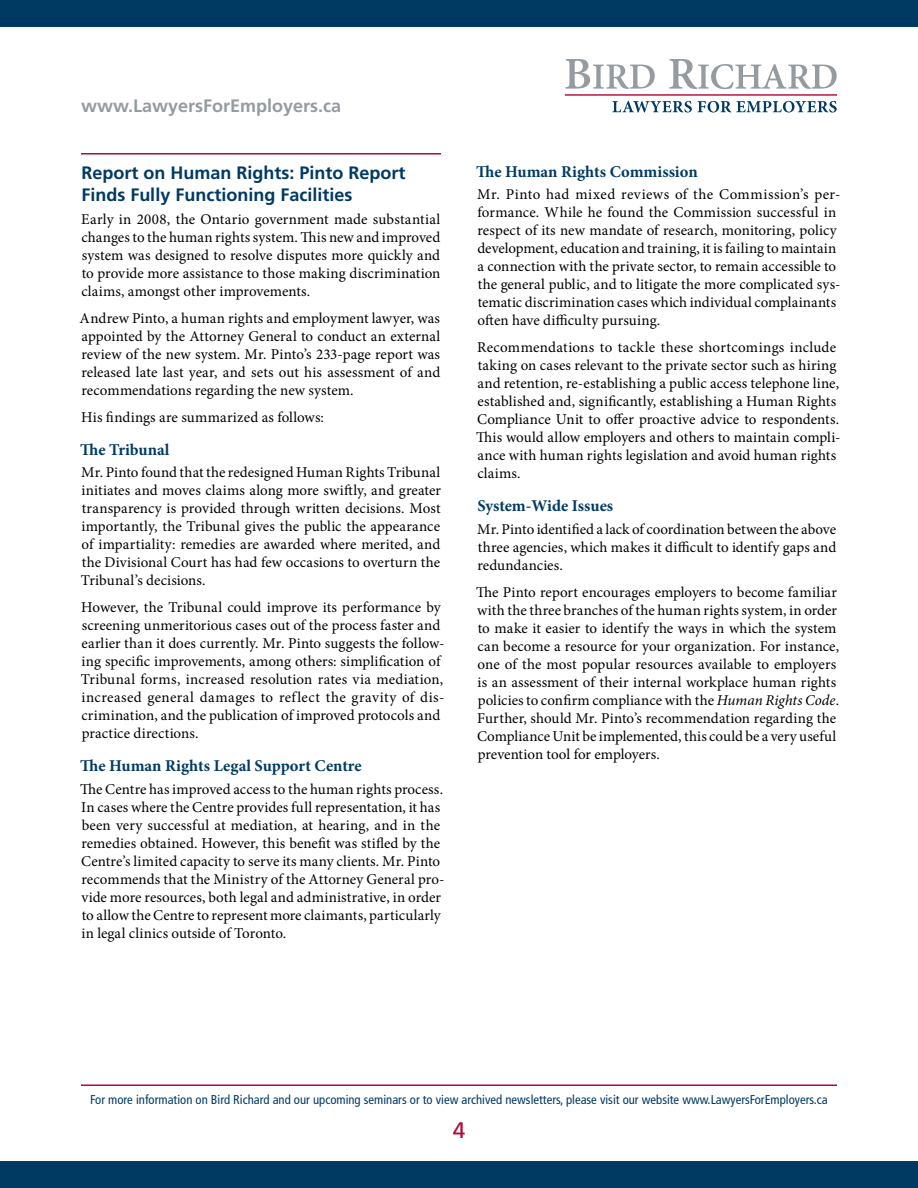
<style>
.page{position:relative;width:918px;height:1188px;background:#fff}
.page>*{position:absolute;margin:0;border:0;box-sizing:border-box;transform-origin:0 0}
.t1{font:22.5px "Frutiger";color:#b50938}
.t2{font:700 18px/22.5px "Frutiger";color:#003a63}
.t3{font:700 18px "Frutiger";color:#949ca1}
.t4{font:700 16.5px "Minion Pro";color:#003a63}
.t5{font:15px/18px "Minion Pro";letter-spacing:.005em;color:#000}
.t6{font:condensed 12.75px "Frutiger";color:#003a63}
.s1{font-style:italic}
</style>
<div class="page">
<hr style="left:81px;top:1084px;width:756px;height:2px;background:#b50938">
<div style="left:0;top:1161px;width:918px;height:27px;background:#003a63"></div>
<svg style="left:565px;top:59px;width:90px;height:30px"></svg>
<svg style="left:669px;top:59px;width:168px;height:30px"></svg>
<svg style="left:612px;top:101px;width:80px;height:11px"></svg>
<svg style="left:698px;top:101px;width:139px;height:11px"></svg>
<hr style="left:565px;top:94px;width:272px;height:2px;background:#b50938">
<div style="left:0;top:0;width:918px;height:27px;background:#003a63"></div>
<hr style="left:81px;top:153px;width:360px;height:2px;background:#b50938">
<p class="t3" style="left:81px;top:95px;width:262px">www.LawyersForEmployers.ca</p>
<p class="t2" style="left:81px;top:161px;width:326px">Report on Human Rights: Pinto Report<br>Finds Fully Functioning Facilities</p>
<p class="t5" style="left:81px;top:210px;width:361px;text-align:justify">Early in 2008, the Ontario government made substantial changes to the human rights system. This new and improved system was designed to resolve disputes more quickly and to provide more assistance to those making discrimination claims, amongst other improvements.</p>
<p class="t5" style="left:80px;top:309px;width:362px;text-align:justify">Andrew Pinto, a human rights and employment lawyer, was appointed by the Attorney General to conduct an external review of the new system. Mr. Pinto’s 233-page report was released late last year, and sets out his assessment of and recommendations regarding the new system.</p>
<p class="t5" style="left:81px;top:408px;width:244px">His findings are summarized as follows:</p>
<p class="t4" style="left:80px;top:438px;width:91px">The Tribunal</p>
<p class="t5" style="left:81px;top:463px;width:362px;text-align:justify">Mr. Pinto found that the redesigned Human Rights Tribunal initiates and moves claims along more swiftly, and greater transparency is provided through written decisions. Most importantly, the Tribunal gives the public the appearance of impartiality: remedies are awarded where merited, and the Divisional Court has had few occasions to overturn the Tribunal’s decisions.</p>
<p class="t5" style="left:81px;top:598px;width:365px">However, the Tribunal could improve its performance by screening unmeritorious cases out of the process faster and earlier than it does currently. Mr. Pinto suggests the follow&shy;ing specific improvements, among others: simplification of Tribunal forms, increased resolution rates via mediation, increased general damages to reflect the gravity of dis&shy;crimination, and the publication of improved protocols and practice directions.</p>
<p class="t4" style="left:80px;top:754px;width:283px">The Human Rights Legal Support Centre</p>
<p class="t5" style="left:80px;top:780px;width:366px">The Centre has improved access to the human rights process.<br>In cases where the Centre provides full representation, it has been very successful at mediation, at hearing, and in the remedies obtained. However, this benefit was stifled by the Centre’s limited capacity to serve its many clients. Mr. Pinto recommends that the Ministry of the Attorney General pro&shy;vide more resources, both legal and administrative, in order to allow the Centre to represent more claimants, particularly in legal clinics outside of Toronto.</p>
<p class="t4" style="left:476px;top:160px;width:223px">The Human Rights Commission</p>
<p class="t5" style="left:477px;top:186px;width:365px">Mr. Pinto had mixed reviews of the Commission’s per&shy;formance. While he found the Commission successful in respect of its new mandate of research, monitoring, policy development, education and training, it is failing to maintain a connection with the private sector, to remain accessible to the general public, and to litigate the more complicated sys&shy;tematic discrimination cases which individual complainants often have difficulty pursuing.</p>
<p class="t5" style="left:476px;top:339px;width:366px">Recommendations to tackle these shortcomings include taking on cases relevant to the private sector such as hiring and retention, re-establishing a public access telephone line, established and, significantly, establishing a Human Rights Compliance Unit to offer proactive advice to respondents.<br>This would allow employers and others to maintain compli&shy;ance with human rights legislation and avoid human rights claims.</p>
<p class="t4" style="left:478px;top:495px;width:137px">System-Wide Issues</p>
<p class="t5" style="left:477px;top:520px;width:361px;text-align:justify">Mr. Pinto identified a lack of coordination between the above three agencies, which makes it difficult to identify gaps and redundancies.</p>
<p class="t5" style="left:476px;top:583px;width:365px">The Pinto report encourages employers to become familiar with the three branches of the human rights system, in order to make it easier to identify the ways in which the system can become a resource for your organization. For instance, one of the most popular resources available to employers is an assessment of their internal workplace human rights policies to confirm compliance with the <span class="s1">Human Rights Code</span>.<br>Further, should Mr. Pinto’s recommendation regarding the Compliance Unit be implemented, this could be a very useful prevention tool for employers.</p>
<p class="t6" style="left:90px;top:1092px;width:739px">For more information on Bird Richard and our upcoming seminars or to view archived newsletters, please visit our website www.LawyersForEmployers.ca</p>
<h1 class="t1" style="left:453px;top:1117px;width:14px">4</h1>
</div>
